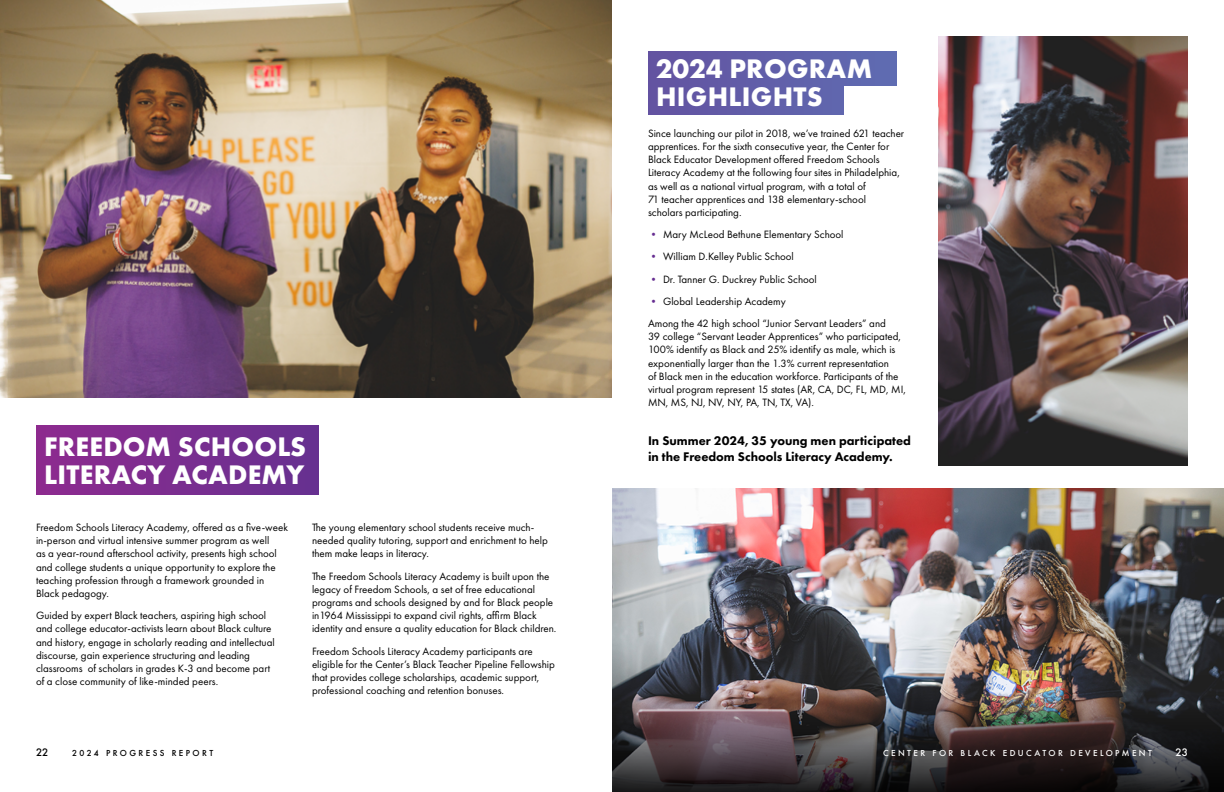
<style>
.page{position:relative;width:1224px;height:792px;background:#fff}
.page>*{position:absolute;margin:0;border:0;box-sizing:border-box;transform-origin:0 0}
.t1{font:700 27.8px/27.8px "Futura PT";letter-spacing:.01em;color:#fff}
.t2{font:800 13px/15.6px "Futura PT";color:#000}
.t3{font:11px/13.2px "Futura PT";color:#000}
.t4{font:500 10px "Futura";color:#000}
.t5{font:500 10px "Futura";color:#fff}
.t6{font:500 8px "Futura";letter-spacing:.3em;color:#fff}
.t7{font:500 8px "Futura";letter-spacing:.3em;color:#000}
.s1{color:#662e91}
</style>
<div class="page">
<div style="left:36px;top:426px;width:282px;height:68px;background:linear-gradient(to right,#8e2a8f,#663190)"></div>
<img style="left:0;top:0;width:612px;height:397px">
<img style="left:612px;top:488px;width:612px;height:188px">
<div style="left:648px;top:52px;width:249px;height:34px;background:#6160aa"></div>
<div style="left:648px;top:80px;width:195px;height:34px;background:#615ca7"></div>
<img style="left:612px;top:676px;width:612px;height:116px">
<img style="left:939px;top:36px;width:249px;height:430px">
<h1 class="t1" style="left:44px;top:432px;width:264px">FREEDOM SCHOOLS<br>LITERACY ACADEMY</h1>
<p class="t3" style="left:36px;top:521px;width:253px">Freedom Schools Literacy Academy, offered as a five-week in-person and virtual intensive summer program as well<br>as a year-round afterschool activity, presents high school and college students a unique opportunity to explore the teaching profession through a framework grounded in Black pedagogy.</p>
<p class="t3" style="left:36px;top:609px;width:240px">Guided by expert Black teachers, aspiring high school and college educator-activists learn about Black culture and history, engage in scholarly reading and intellectual discourse, gain experience structuring and leading classrooms of scholars in grades K-3 and become part of a close community of like-minded peers.</p>
<p class="t3" style="left:312px;top:521px;width:237px">The young elementary school students receive much&shy;needed quality tutoring, support and enrichment to help them make leaps in literacy.</p>
<p class="t3" style="left:312px;top:569px;width:246px">The Freedom Schools Literacy Academy is built upon the legacy of Freedom Schools, a set of free educational programs and schools designed by and for Black people in1964 Mississippi to expand civil rights, affirm Black identity and ensure a quality education for Black children.</p>
<p class="t3" style="left:312px;top:644px;width:244px">Freedom Schools Literacy Academy participants are eligible for the Center’s Black Teacher Pipeline Fellowship that provides college scholarships, academic support, professional coaching and retention bonuses.</p>
<p class="t4" style="left:36px;top:745px;width:14px">22</p>
<p class="t7" style="left:72px;top:748px;width:143px">2024 PROGRESS REPORT</p>
<h1 class="t1" style="left:656px;top:54px;width:218px">2024 PROGRAM<br>HIGHLIGHTS</h1>
<p class="t3" style="left:648px;top:126px;width:258px">Since launching our pilot in 2018, we’ve trained 621 teacher apprentices. For the sixth consecutive year, the Center for Black Educator Development offered Freedom Schools Literacy Academy at the following four sites in Philadelphia, as well as a national virtual program, with a total of<br>71 teacher apprentices and 138 elementary-school<br>scholars participating.</p>
<p class="t3" style="left:648px;top:228px;width:197px"><span class="s1">•</span> Mary McLeod Bethune Elementary School</p>
<p class="t3" style="left:648px;top:250px;width:147px"><span class="s1">•</span> William D.Kelley Public School</p>
<p class="t3" style="left:648px;top:272px;width:170px"><span class="s1">•</span> Dr. Tanner G. Duckrey Public School</p>
<p class="t3" style="left:648px;top:290px;width:240px;line-height:22.2px"><span class="s1">•</span> Global Leadership Academy<br>Among the 42 high school “Junior Servant Leaders” and</p>
<p class="t3" style="left:648px;top:330px;width:259px">39 college “Servant Leader Apprentices” who participated, 100% identify as Black and 25% identify as male, which is exponentially larger than the 1.3% current representation<br>of Black men in the education workforce. Participants of the virtual program represent 15 states (AR, CA, DC, FL, MD, MI, MN, MS, NJ, NV, NY, PA, TN, TX, VA).</p>
<p class="t2" style="left:648px;top:433px;width:265px">In Summer 2024, 35 young men participated in the Freedom Schools Literacy Academy.</p>
<p class="t6" style="left:883px;top:748px;width:270px">CENTER FOR BLACK EDUCATOR DEVELOPMENT</p>
<p class="t5" style="left:1176px;top:745px;width:14px">23</p>
</div>
